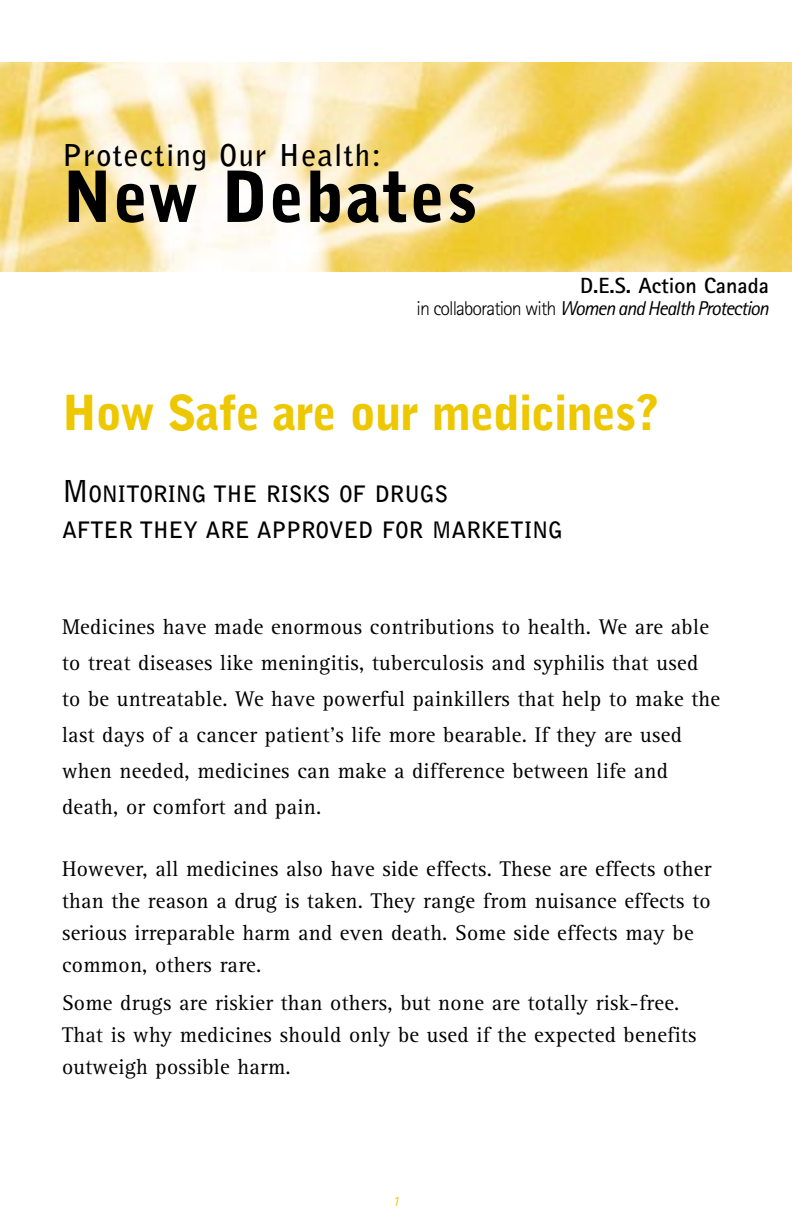
<style>
.page{position:relative;width:792px;height:1224px;background:#fff}
.page>*{position:absolute;margin:0;border:0;box-sizing:border-box;transform-origin:0 0}
.t1{font:900 70px "Bell Gothic";letter-spacing:.015em;color:#000}
.t2{font:900 48px "Bell Gothic";letter-spacing:-.02em;color:#edc700}
.t3{font:700 30px "Bell Gothic";letter-spacing:.045em;color:#000}
.t4{font:700 22.4px/36px "Bell Gothic";letter-spacing:-.015em;color:#000}
.t5{font:22px/36px "Rotis Serif";letter-spacing:.015em;color:#000}
.t6{font:700 22px "Rotis Sans Serif";color:#000}
.t7{font:italic 20px "Rotis Sans Serif";letter-spacing:-.05em;color:#000}
.t8{font:italic 14px "Rotis Sans Serif";color:#edc700}
.s1{font-weight:300;font-style:normal}
.s2{font-size:30px}
</style>
<div class="page">
<img style="left:0;top:62px;width:792px;height:210px">
<h3 class="t3" style="left:62px;top:144px;width:321px">Protecting Our Health:</h3>
<h1 class="t1" style="left:62px;top:171px;width:417px">New Debates</h1>
<p class="t6" style="left:580px;top:278px;width:190px">D.E.S. Action Canada</p>
<p class="t7" style="left:417px;top:301px;width:354px"><span class="s1">in collaboration with</span> Women and Health Protection</p>
<h2 class="t2" style="left:62px;top:395px;width:599px">How Safe are our medicines?</h2>
<p class="t4" style="left:62px;top:478px;width:503px"><span class="s2">M</span>ONITORING THE RISKS OF DRUGS<br>AFTER THEY ARE APPROVED FOR MARKETING</p>
<p class="t5" style="left:62px;top:611px;width:660px">Medicines have made enormous contributions to health. We are able to treat diseases like meningitis, tuberculosis and syphilis that used to be untreatable. We have powerful painkillers that help to make the last days of a cancer patient’s life more bearable. If they are used when needed, medicines can make a difference between life and death, or comfort and pain.</p>
<p class="t5" style="left:62px;top:855px;width:651px;line-height:32px">However, all medicines also have side effects. These are effects other than the reason a drug is taken. They range from nuisance effects to serious irreparable harm and even death. Some side effects may be common, others rare.</p>
<p class="t5" style="left:62px;top:989px;width:636px;line-height:32px">Some drugs are riskier than others, but none are totally risk-free.<br>That is why medicines should only be used if the expected benefits outweigh possible harm.</p>
<p class="t8" style="left:392px;top:1196px;width:8px">1</p>
</div>
